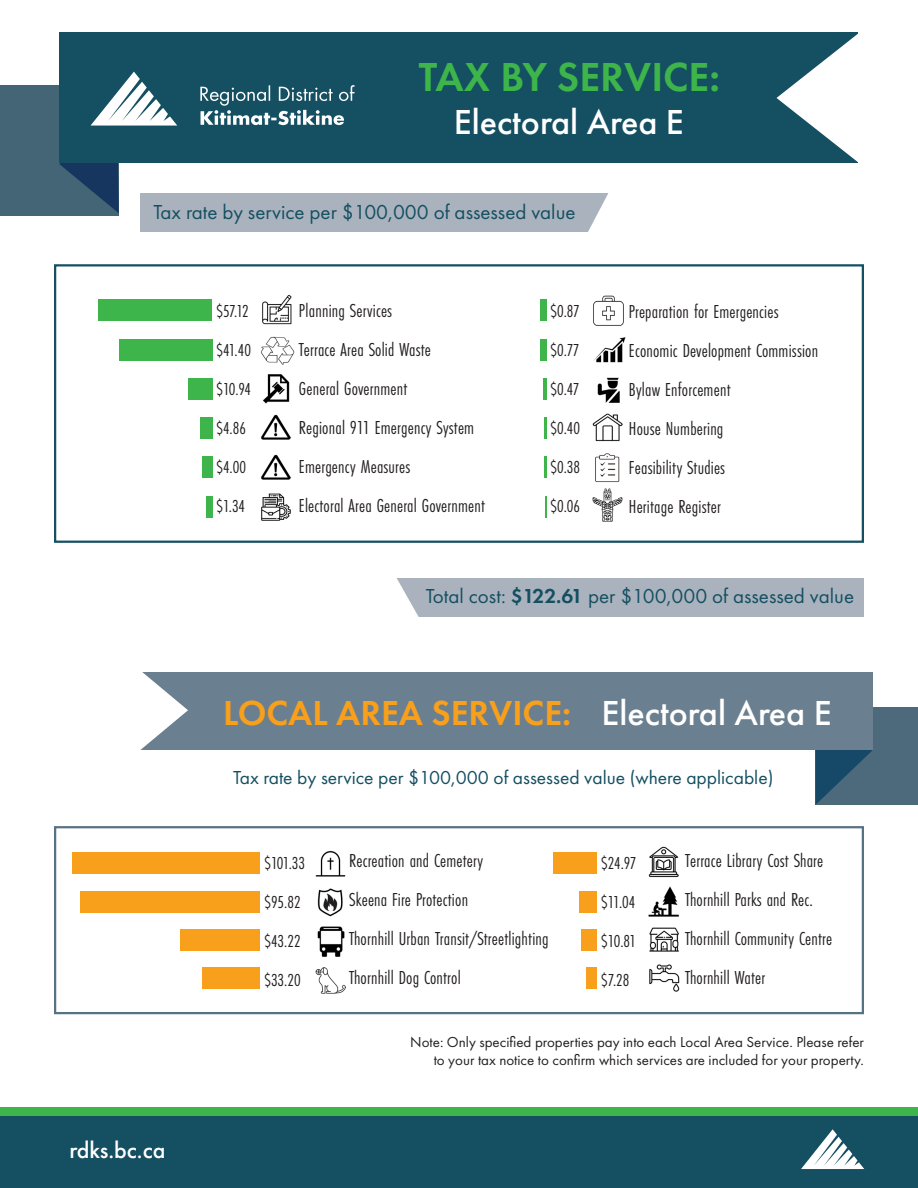
<style>
.page{position:relative;width:918px;height:1188px;background:#fff}
.page>*{position:absolute;margin:0;border:0;box-sizing:border-box;transform-origin:0 0}
.t1{font:600 42px "Futura PT";color:#3db54a}
.t2{font:500 36px "Futura PT";color:#fff}
.t3{font:600 36px "Futura PT";color:#f89f1c}
.t4{font:500 24px "Futura PT";color:#fff}
.t5{font:21px "Futura PT";color:#144f62}
.t6{font:19.5px "Futura PT Cond";letter-spacing:.01em;color:#231f20}
.t7{font:19.5px "Futura PT";color:#144f62}
.t8{font:18px "Futura PT Cond";color:#231f20}
.t9{font:15px/18px "Futura PT";color:#231f20;text-align:right}
.s1{font-weight:600}
</style>
<div class="page">
<div style="left:0;top:1107px;width:918px;height:81px;background:#3db54a"></div>
<div style="left:0;top:86px;width:119px;height:130px;background:#436576"></div>
<div style="left:815px;top:707px;width:103px;height:98px;background:#4c6a7c"></div>
<svg style="left:815px;top:750px;width:58px;height:55px"></svg>
<div style="left:59px;top:33px;width:799px;height:130px;background:#144f62"></div>
<div style="left:135px;top:672px;width:738px;height:78px;background:#6a7f8f"></div>
<div style="left:0;top:1116px;width:918px;height:72px;background:#144f62"></div>
<div style="left:140px;top:193px;width:472px;height:38px;background:#aab3bd"></div>
<div style="left:387px;top:578px;width:477px;height:38px;background:#aab3bd"></div>
<svg style="left:777px;top:32px;width:81px;height:130px"></svg>
<svg style="left:135px;top:672px;width:53px;height:78px"></svg>
<svg style="left:582px;top:193px;width:30px;height:39px"></svg>
<div style="left:98px;top:299px;width:114px;height:22px;background:#3db54a"></div>
<div style="left:119px;top:339px;width:93px;height:22px;background:#3db54a"></div>
<div style="left:188px;top:378px;width:24px;height:22px;background:#3db54a"></div>
<div style="left:200px;top:417px;width:12px;height:22px;background:#3db54a"></div>
<div style="left:202px;top:456px;width:10px;height:22px;background:#3db54a"></div>
<div style="left:206px;top:496px;width:6px;height:21px;background:#3db54a"></div>
<div style="left:72px;top:852px;width:188px;height:22px;background:#f89f1c"></div>
<div style="left:80px;top:891px;width:180px;height:21px;background:#f89f1c"></div>
<div style="left:180px;top:929px;width:80px;height:22px;background:#f89f1c"></div>
<div style="left:202px;top:967px;width:58px;height:22px;background:#f89f1c"></div>
<div style="left:553px;top:852px;width:43px;height:22px;background:#f89f1c"></div>
<div style="left:579px;top:891px;width:17px;height:21px;background:#f89f1c"></div>
<div style="left:581px;top:929px;width:15px;height:22px;background:#f89f1c"></div>
<div style="left:586px;top:967px;width:10px;height:22px;background:#f89f1c"></div>
<img style="left:261px;top:336px;width:33px;height:29px">
<img style="left:593px;top:337px;width:32px;height:25px">
<img style="left:261px;top:454px;width:30px;height:26px">
<img style="left:261px;top:415px;width:30px;height:25px">
<img style="left:261px;top:493px;width:30px;height:28px">
<img style="left:595px;top:453px;width:25px;height:29px">
<img style="left:263px;top:374px;width:26px;height:30px">
<img style="left:592px;top:488px;width:31px;height:33px">
<img style="left:593px;top:414px;width:30px;height:28px">
<svg style="left:387px;top:578px;width:36px;height:39px"></svg>
<img style="left:598px;top:378px;width:22px;height:25px">
<img style="left:593px;top:295px;width:31px;height:31px">
<img style="left:262px;top:294px;width:30px;height:30px">
<div style="left:54px;top:264px;width:810px;height:279px;border:2px solid #144f62"></div>
<div style="left:54px;top:826px;width:810px;height:188px;border:2px solid #567283"></div>
<img style="left:317px;top:926px;width:28px;height:31px">
<img style="left:648px;top:846px;width:31px;height:32px">
<img style="left:649px;top:927px;width:30px;height:25px">
<img style="left:317px;top:888px;width:26px;height:29px">
<img style="left:648px;top:887px;width:30px;height:29px">
<div style="left:541px;top:299px;width:6px;height:22px;background:#3db54a"></div>
<div style="left:541px;top:339px;width:6px;height:22px;background:#3db54a"></div>
<hr style="left:544px;top:378px;width:3px;height:22px;background:#3db54a">
<hr style="left:544px;top:417px;width:3px;height:22px;background:#3db54a">
<hr style="left:544px;top:456px;width:3px;height:22px;background:#3db54a">
<hr style="left:545px;top:496px;width:2px;height:21px;background:#3db54a">
<img style="left:316px;top:967px;width:29px;height:26px">
<img style="left:649px;top:964px;width:30px;height:27px">
<img style="left:315px;top:850px;width:30px;height:27px">
<svg style="left:60px;top:72px;width:117px;height:141px"></svg>
<svg style="left:200px;top:85px;width:155px;height:40px"></svg>
<svg style="left:801px;top:1129px;width:63px;height:40px"></svg>
<p class="t1" style="left:419px;top:50px;width:303px">TAX BY SERVICE:</p>
<p class="t2" style="left:454px;top:100px;width:232px">Electoral Area E</p>
<p class="t5" style="left:153px;top:200px;width:424px">Tax rate by service per $100,000 of assessed value</p>
<p class="t8" style="left:216px;top:300px;width:34px">$57.12</p>
<p class="t8" style="left:216px;top:339px;width:36px">$41.40</p>
<p class="t8" style="left:216px;top:378px;width:36px">$10.94</p>
<p class="t8" style="left:216px;top:417px;width:31px">$4.86</p>
<p class="t8" style="left:216px;top:456px;width:31px">$4.00</p>
<p class="t8" style="left:216px;top:495px;width:30px">$1.34</p>
<p class="t6" style="left:299px;top:299px;width:95px">Planning Services</p>
<p class="t6" style="left:299px;top:338px;width:133px">Terrace Area Solid Waste</p>
<p class="t6" style="left:299px;top:377px;width:110px">General Government</p>
<p class="t6" style="left:299px;top:416px;width:177px">Regional 911 Emergency System</p>
<p class="t6" style="left:299px;top:455px;width:113px">Emergency Measures</p>
<p class="t6" style="left:299px;top:494px;width:188px">Electoral Area General Government</p>
<p class="t8" style="left:550px;top:300px;width:31px">$0.87</p>
<p class="t8" style="left:550px;top:339px;width:30px">$0.77</p>
<p class="t8" style="left:550px;top:378px;width:30px">$0.47</p>
<p class="t8" style="left:550px;top:417px;width:31px">$0.40</p>
<p class="t8" style="left:550px;top:456px;width:31px">$0.38</p>
<p class="t8" style="left:550px;top:495px;width:31px">$0.06</p>
<p class="t6" style="left:629px;top:300px;width:151px">Preparation for Emergencies</p>
<p class="t6" style="left:629px;top:339px;width:191px">Economic Development Commission</p>
<p class="t6" style="left:629px;top:378px;width:103px">Bylaw Enforcement</p>
<p class="t6" style="left:629px;top:417px;width:96px">House Numbering</p>
<p class="t6" style="left:629px;top:456px;width:98px">Feasibility Studies</p>
<p class="t6" style="left:629px;top:495px;width:94px">Heritage Register</p>
<p class="t5" style="left:426px;top:584px;width:430px">Total cost: <span class="s1">$122.61</span> per $100,000 of assessed value</p>
<p class="t3" style="left:223px;top:690px;width:350px">LOCAL AREA SERVICE:</p>
<p class="t2" style="left:602px;top:691px;width:232px">Electoral Area E</p>
<p class="t7" style="left:233px;top:766px;width:542px">Tax rate by service per $100,000 of assessed value (where applicable)</p>
<p class="t4" style="left:69px;top:1136px;width:98px">rdks.bc.ca</p>
<p class="t8" style="left:264px;top:852px;width:42px">$101.33</p>
<p class="t8" style="left:264px;top:891px;width:38px">$95.82</p>
<p class="t8" style="left:264px;top:930px;width:38px">$43.22</p>
<p class="t8" style="left:264px;top:969px;width:38px">$33.20</p>
<p class="t6" style="left:349px;top:849px;width:135px">Recreation and Cemetery</p>
<p class="t6" style="left:349px;top:888px;width:120px">Skeena Fire Protection</p>
<p class="t6" style="left:349px;top:927px;width:201px">Thornhill Urban Transit/Streetlighting</p>
<p class="t6" style="left:349px;top:966px;width:113px">Thornhill Dog Control</p>
<p class="t8" style="left:601px;top:852px;width:37px">$24.97</p>
<p class="t8" style="left:601px;top:891px;width:36px">$11.04</p>
<p class="t8" style="left:601px;top:930px;width:36px">$10.81</p>
<p class="t8" style="left:601px;top:969px;width:30px">$7.28</p>
<p class="t6" style="left:685px;top:849px;width:140px">Terrace Library Cost Share</p>
<p class="t6" style="left:685px;top:888px;width:129px">Thornhill Parks and Rec.</p>
<p class="t6" style="left:685px;top:927px;width:148px">Thornhill Community Centre</p>
<p class="t6" style="left:685px;top:966px;width:82px">Thornhill Water</p>
<p class="t9" style="left:410px;top:1033px;width:455px">Note: Only specified properties pay into each Local Area Service. Please refer to your tax notice to confirm which services are included for your property.</p>
</div>
